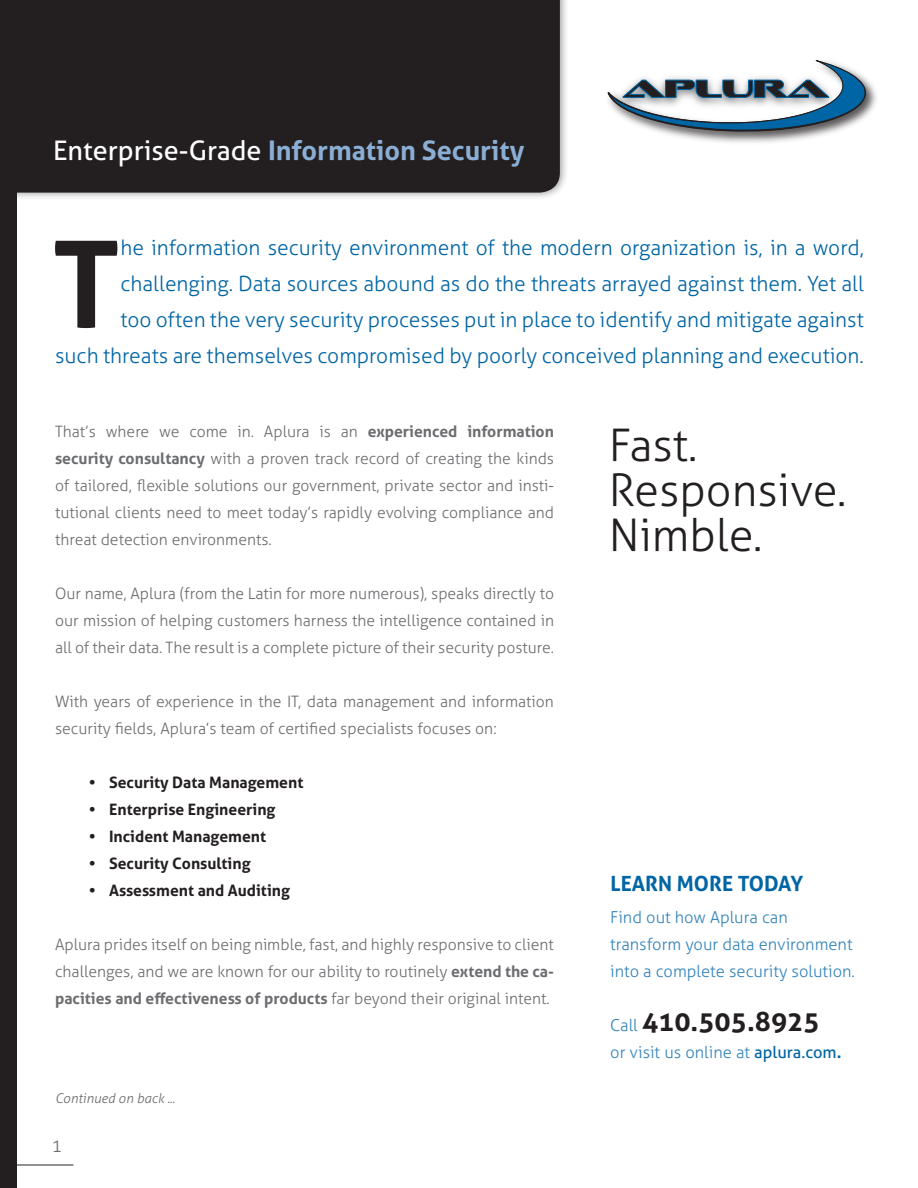
<style>
.page{position:relative;width:918px;height:1188px;background:#fff}
.page>*{position:absolute;margin:0;border:0;box-sizing:border-box;transform-origin:0 0}
.t1{font:700 120.6px "Aller";color:#231f20}
.t2{font:300 45px "Aller";color:#231f20}
.t3{font:700 27px "Aller";color:#8baed4}
.t4{font:700 27px "Aller";color:#231f20}
.t5{font:300 21px/36px "Aller";color:#0065a4;text-align:right}
.t6{font:700 21px "Aller";color:#0065a4}
.t7{font:300 18px "Aller";color:#6c6d70}
.t8{font:300 16.5px/27px "Aller";color:#3484ba}
.t9{font:300 15.75px/27px "Aller";color:#6c6d70;text-align:justify}
.t10{font:700 15.75px "Aller";color:#231f20}
.t11{font:italic 300 13.5px "Aller";color:#6c6d70}
.s1{font-weight:400;color:#fff}
.s2{font-weight:700}
.s3{font-weight:300;font-size:16.5px;color:#3484ba}
.s4{font-weight:400;color:#0065a4}
.s5{font-weight:700;color:#0065a4}
</style>
<div class="page">
<hr style="left:14px;top:1164px;width:59px;height:2px;background:#6c6d70">
<div style="left:0;top:0;width:16px;height:1188px;background:#231f20"></div>
<img style="left:665px;top:79px;width:211px;height:64px">
<svg style="left:607px;top:60px;width:259px;height:73px"></svg>
<div style="left:0;top:0;width:569px;height:200px;background:#231f20;opacity:.43"></div>
<div style="left:0;top:0;width:560px;height:193px;background:#231f20"></div>
<p class="t3" style="left:53px;top:134px;width:473px"><span class="s1">Enterprise-Grade</span> Information Security</p>
<p class="t1" style="left:52px;top:210px;width:70px">T</p>
<p class="t5" style="left:55px;top:230px;width:810px">he information security environment of the modern organization is, in a word, challenging. Data sources abound as do the threats arrayed against them. Yet all<br>too often the very security processes put in place to identify and mitigate against<br>such threats are themselves compromised by poorly conceived planning and execution.</p>
<p class="t9" style="left:55px;top:418px;width:500px">That’s where we come in. Aplura is an <span class="s2">experienced information security consultancy</span> with a proven track record of creating the kinds of tailored, flexible solutions our government, private sector and insti&shy;tutional clients need to meet today’s rapidly evolving compliance and threat detection environments.</p>
<p class="t9" style="left:55px;top:580px;width:501px">Our name, Aplura (from the Latin for more numerous), speaks directly to our mission of helping customers harness the intelligence contained in all of their data. The result is a complete picture of their security posture.</p>
<p class="t9" style="left:55px;top:688px;width:500px">With years of experience in the IT, data management and information security fields, Aplura’s team of certified specialists focuses on:</p>
<p class="t10" style="left:89px;top:773px;width:216px">• Security Data Management</p>
<p class="t10" style="left:89px;top:800px;width:188px">• Enterprise Engineering</p>
<p class="t10" style="left:89px;top:827px;width:179px">• Incident Management</p>
<p class="t10" style="left:89px;top:854px;width:163px">• Security Consulting</p>
<p class="t10" style="left:89px;top:881px;width:203px">• Assessment and Auditing</p>
<p class="t9" style="left:55px;top:931px;width:500px">Aplura prides itself on being nimble, fast, and highly responsive to client challenges, and we are known for our ability to routinely <span class="s2">extend the ca&shy;pacities and effectiveness of products</span> far beyond their original intent.</p>
<p class="t11" style="left:55px;top:1090px;width:122px">Continued on back ...</p>
<p class="t7" style="left:51px;top:1134px;width:12px">1</p>
<p class="t2" style="left:609px;top:418px;width:90px">Fast.</p>
<p class="t2" style="left:609px;top:463px;width:239px">Responsive.</p>
<p class="t2" style="left:609px;top:508px;width:155px">Nimble.</p>
<p class="t6" style="left:610px;top:870px;width:194px">LEARN MORE TODAY</p>
<p class="t8" style="left:610px;top:903px;width:179px">Find out how Aplura can</p>
<p class="t8" style="left:610px;top:930px;width:246px">transform your data environment into a complete security solution.</p>
<p class="t4" style="left:610px;top:1004px;width:211px"><span class="s3">Call</span> 410.505.8925</p>
<p class="t8" style="left:610px;top:1038px;width:233px">or visit us online at <span class="s4">aplura.com</span><span class="s5">.</span></p>
</div>
